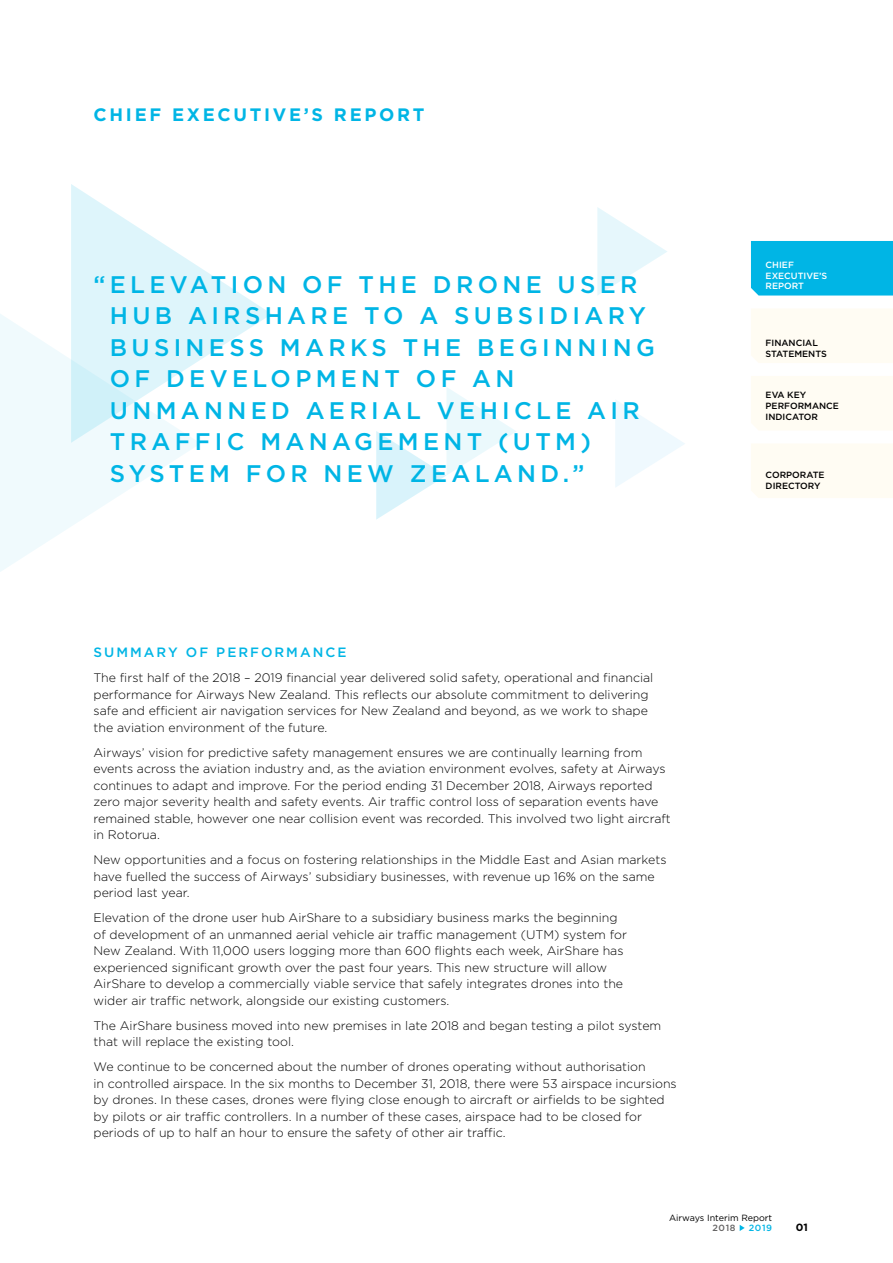
<style>
.page{position:relative;width:893px;height:1263px;background:#fff}
.page>*{position:absolute;margin:0;border:0;box-sizing:border-box;transform-origin:0 0}
.t1{font:500 24px/31.5px "Gotham";letter-spacing:.18em;color:#00b5e5}
.t2{font:700 18px "Gotham";letter-spacing:.15em;color:#00b5e5}
.t3{font:500 13.5px "Gotham";letter-spacing:.15em;color:#00b5e5}
.t4{font:300 12.3px/16.5px "Gotham";color:#000}
.t5{font:700 10.5px "Gotham";color:#000}
.t6{font:500 9px/10.8px "Gotham";color:#000}
.t7{font:500 9px/10.8px "Gotham";color:#fff}
.t8{font:9px "Gotham";color:#000}
.t9{font:500 9px "Gotham";color:#646363}
.t10{font:500 9px "Gotham";color:#00b5e5}
</style>
<div class="page">
<div style="left:751px;top:241px;width:142px;height:54px;background:#00b5e5"></div>
<svg style="left:71px;top:184px;width:201px;height:175px"></svg>
<svg style="left:0;top:313px;width:201px;height:259px"></svg>
<svg style="left:615px;top:400px;width:70px;height:87px"></svg>
<svg style="left:376px;top:387px;width:140px;height:133px"></svg>
<svg style="left:597px;top:207px;width:70px;height:88px"></svg>
<svg style="left:740px;top:1225px;width:5px;height:6px"></svg>
<div style="left:751px;top:309px;width:142px;height:54px;background:#fffcf3"></div>
<div style="left:751px;top:376px;width:142px;height:54px;background:#fffcf3"></div>
<div style="left:751px;top:444px;width:142px;height:54px;background:#fffcf3"></div>
<h2 class="t2" style="left:94px;top:102px;width:332px">CHIEF EXECUTIVE’S REPORT</h2>
<h1 class="t1" style="left:110px;top:268px;width:546px;text-indent:-16px">“ELEVATION OF THE DRONE USER<br>HUB AIRSHARE TO A SUBSIDIARY<br>BUSINESS MARKS THE BEGINNING<br>OF DEVELOPMENT OF AN<br>UNMANNED AERIAL VEHICLE AIR<br>TRAFFIC MANAGEMENT (UTM)<br>SYSTEM FOR NEW ZEALAND.”</h1>
<p class="t3" style="left:94px;top:643px;width:254px">SUMMARY OF PERFORMANCE</p>
<p class="t4" style="left:94px;top:669px;width:561px">The first half of the 2018 – 2019 financial year delivered solid safety, operational and financial performance for Airways New Zealand. This reflects our absolute commitment to delivering safe and efficient air navigation services for New Zealand and beyond, as we work to shape the aviation environment of the future.</p>
<p class="t4" style="left:94px;top:744px;width:579px">Airways’ vision for predictive safety management ensures we are continually learning from events across the aviation industry and, as the aviation environment evolves, safety at Airways continues to adapt and improve. For the period ending 31 December 2018, Airways reported zero major severity health and safety events. Air traffic control loss of separation events have remained stable, however one near collision event was recorded. This involved two light aircraft in Rotorua.</p>
<p class="t4" style="left:94px;top:851px;width:574px">New opportunities and a focus on fostering relationships in the Middle East and Asian markets have fuelled the success of Airways’ subsidiary businesses, with revenue up 16% on the same period last year.</p>
<p class="t4" style="left:94px;top:909px;width:535px">Elevation of the drone user hub AirShare to a subsidiary business marks the beginning of development of an unmanned aerial vehicle air traffic management (UTM) system for New Zealand. With 11,000 users logging more than 600 flights each week, AirShare has experienced significant growth over the past four years. This new structure will allow AirShare to develop a commercially viable service that safely integrates drones into the wider air traffic network, alongside our existing customers.</p>
<p class="t4" style="left:94px;top:1017px;width:569px">The AirShare business moved into new premises in late 2018 and began testing a pilot system that will replace the existing tool.</p>
<p class="t4" style="left:94px;top:1058px;width:585px">We continue to be concerned about the number of drones operating without authorisation<br>in controlled airspace. In the six months to December 31, 2018, there were 53 airspace incursions by drones. In these cases, drones were flying close enough to aircraft or airfields to be sighted by pilots or air traffic controllers. In a number of these cases, airspace had to be closed for periods of up to half an hour to ensure the safety of other air traffic.</p>
<p class="t7" style="left:766px;top:259px;width:63px">CHIEF<br>EXECUTIVE’S<br>REPORT</p>
<p class="t6" style="left:766px;top:337px;width:63px">FINANCIAL<br>STATEMENTS</p>
<p class="t6" style="left:766px;top:389px;width:75px">EVA KEY<br>PERFORMANCE<br>INDICATOR</p>
<p class="t6" style="left:766px;top:469px;width:60px">CORPORATE<br>DIRECTORY</p>
<p class="t8" style="left:669px;top:1211px;width:105px">Airways Interim Report</p>
<p class="t9" style="left:712px;top:1222px;width:25px">2018</p>
<p class="t10" style="left:749px;top:1222px;width:25px">2019</p>
<p class="t5" style="left:796px;top:1220px;width:14px">01</p>
</div>
